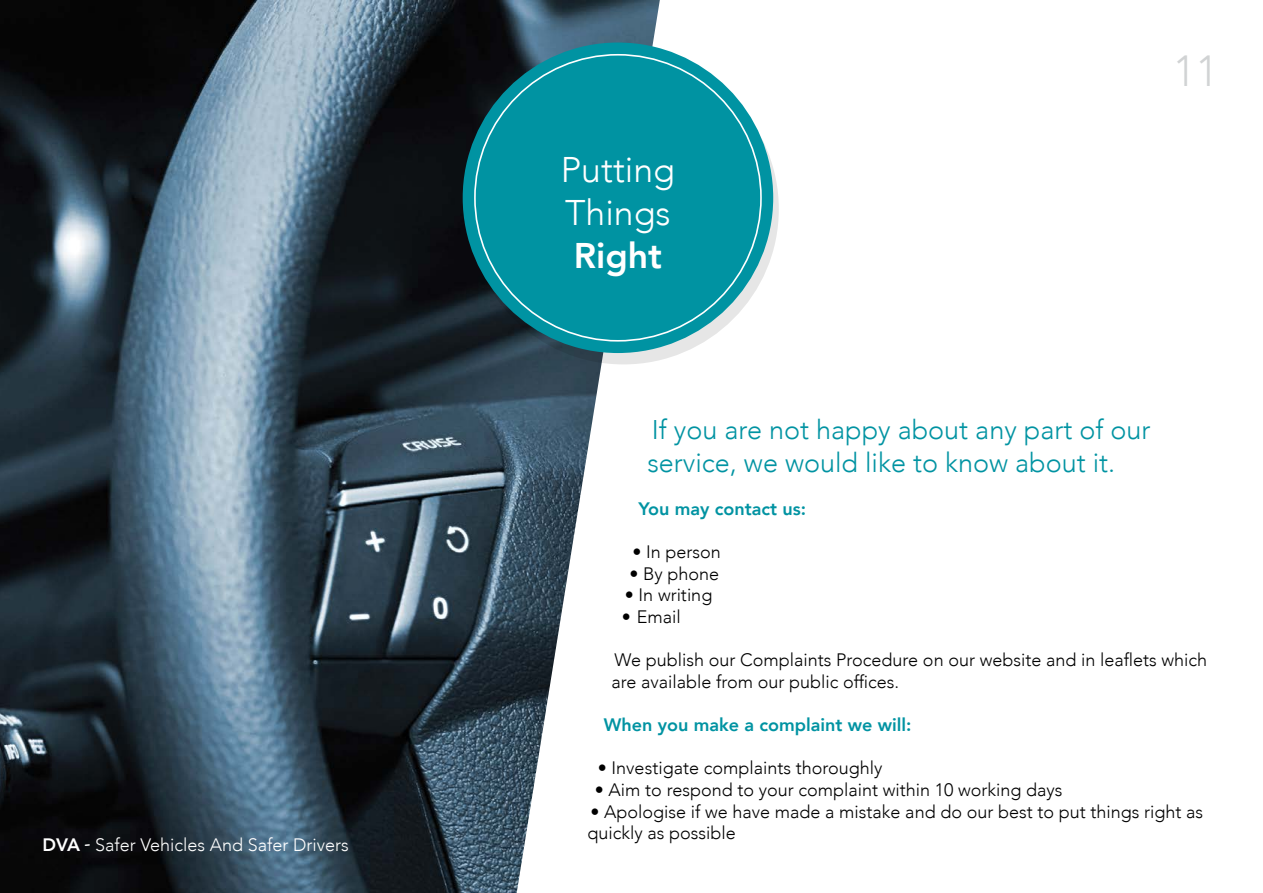
<style>
.page{position:relative;width:1263px;height:893px;background:#fff}
.page>*{position:absolute;margin:0;border:0;box-sizing:border-box;transform-origin:0 0}
.t1{font:300 43.5px "Avenir";color:#d1d3d4}
.t2{font:300 35.55px "Avenir";color:#fff}
.t3{font:800 35.55px "Avenir";color:#fff}
.t4{font:300 27px/32.4px "Avenir";color:#0093a2}
.t5{font:300 18px/21.6px "Avenir";color:#000}
.t6{font:800 18px "Avenir";color:#0093a2}
.t7{font:300 18px "Avenir";color:#fff}
.s1{font-weight:800}
.s2{font-family:"Adobe Garamond Pro";font-weight:700}
</style>
<div class="page">
<img style="left:0;top:0;width:660px;height:893px">
<svg style="left:468px;top:54px;width:311px;height:310px;background:#b7bdc0"></svg>
<div style="left:463px;top:43px;width:310px;height:310px;background:#0093a2;border-radius:50%"></div>
<p class="t7" style="left:43px;top:834px;width:308px"><span class="s1">DVA</span> <span class="s2">-</span> Safer Vehicles And Safer Drivers</p>
<p class="t2" style="left:561px;top:149px;width:116px">Putting</p>
<p class="t2" style="left:565px;top:192px;width:107px">Things</p>
<p class="t3" style="left:574px;top:228px;width:90px">Right</p>
<p class="t1" style="left:1173px;top:45px;width:47px">11</p>
<p class="t4" style="left:647px;top:414px;width:504px">If you are not happy about any part of our service, we would like to know about it.</p>
<p class="t6" style="left:638px;top:495px;width:169px">You may contact us:</p>
<p class="t5" style="left:632px;top:541px;width:90px">• In person</p>
<p class="t5" style="left:629px;top:563px;width:91px">• By phone</p>
<p class="t5" style="left:625px;top:584px;width:89px">• In writing</p>
<p class="t5" style="left:622px;top:606px;width:60px">• Email</p>
<p class="t5" style="left:611px;top:649px;width:597px">We publish our Complaints Procedure on our website and in leaflets which are available from our public offices.</p>
<p class="t6" style="left:604px;top:711px;width:309px">When you make a complaint we will:</p>
<p class="t5" style="left:598px;top:757px;width:286px">• Investigate complaints thoroughly</p>
<p class="t5" style="left:595px;top:779px;width:469px">• Aim to respond to your complaint within 10 working days</p>
<p class="t5" style="left:587px;top:800px;width:617px">• Apologise if we have made a mistake and do our best to put things right as quickly as possible</p>
</div>
